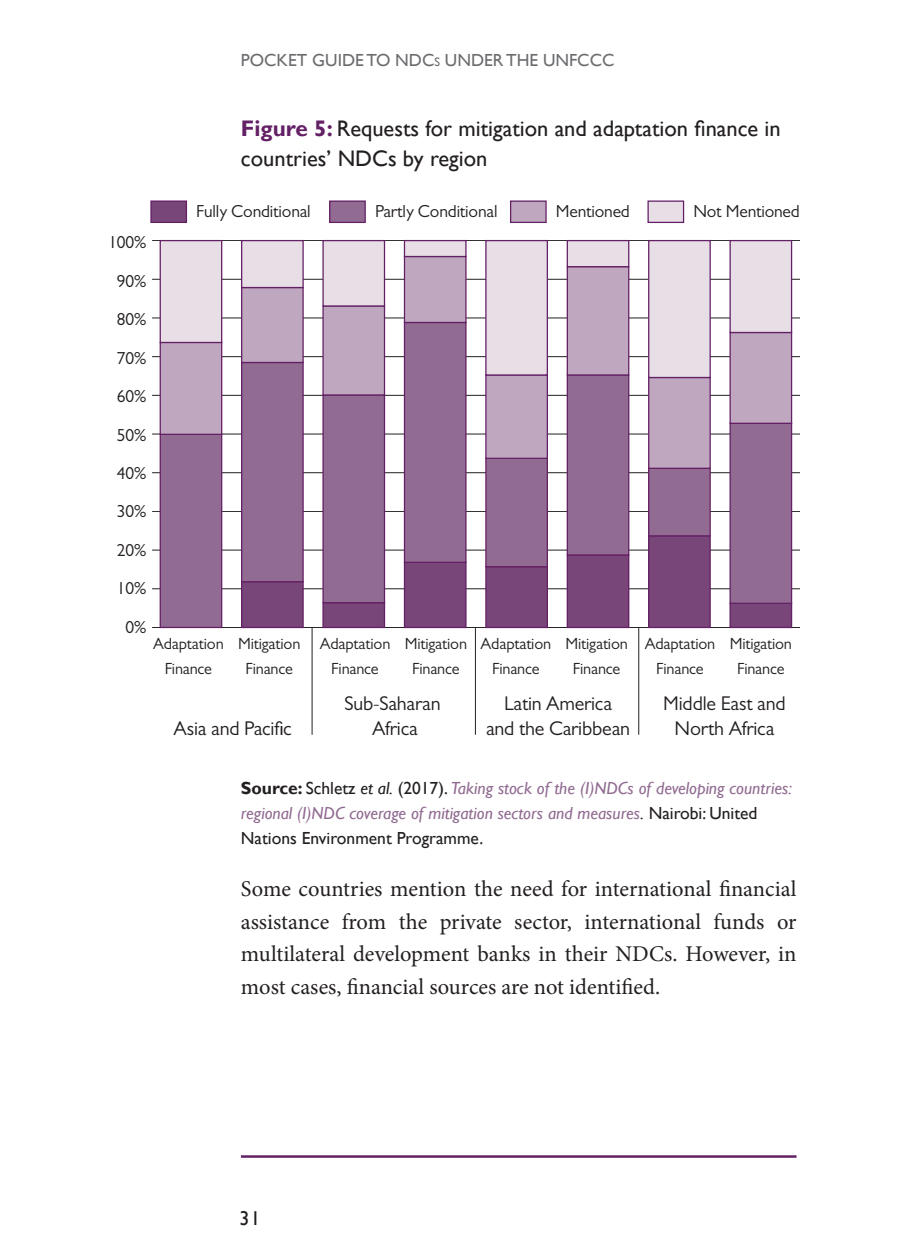
<style>
.page{position:relative;width:900px;height:1260px;background:#fff}
.page>*{position:absolute;margin:0;border:0;box-sizing:border-box;transform-origin:0 0}
.t1{font:22.5px/32.5px "Minion Pro";color:#231f20;text-align:justify}
.t2{font:22.5px/30px "Gill Sans";color:#231f20}
.t3{font:20px/25px "Gill Sans MT Pro";letter-spacing:-.01em;color:#231f20;text-align:center}
.t4{font:20px "Gill Sans";color:#231f20}
.t5{font:italic 17.5px/25px "Gill Sans";color:#916b91}
.t6{font:17.5px/38.5px "Gill Sans MT Pro";letter-spacing:-.01em;color:#231f20;text-align:right}
.t7{font:17.5px "Gill Sans";color:#6c6d70}
.t8{font:16.25px/25px "Gill Sans MT Pro";letter-spacing:-.01em;color:#231f20;text-align:center}
.s1{font-size:12.25px}
.s2{font-weight:700;color:#642065}
.s3{font-weight:700;font-style:normal;color:#231f20}
.s4{font-style:normal;color:#231f20}
.s5{color:#231f20}
</style>
<div class="page">
<hr style="left:241px;top:1155px;width:556px;height:3px;background:#642065">
<hr style="left:152px;top:240px;width:647px;height:1px;background:#231f20">
<hr style="left:152px;top:279px;width:647px;height:1px;background:#231f20">
<hr style="left:152px;top:318px;width:647px;height:1px;background:#231f20">
<hr style="left:152px;top:356px;width:647px;height:1px;background:#231f20">
<hr style="left:152px;top:395px;width:647px;height:1px;background:#231f20">
<hr style="left:152px;top:434px;width:647px;height:1px;background:#231f20">
<hr style="left:152px;top:472px;width:647px;height:1px;background:#231f20">
<hr style="left:152px;top:511px;width:647px;height:1px;background:#231f20">
<hr style="left:152px;top:550px;width:647px;height:1px;background:#231f20">
<hr style="left:152px;top:588px;width:647px;height:1px;background:#231f20">
<hr style="left:152px;top:627px;width:647px;height:1px;background:#231f20">
<div style="left:160px;top:434px;width:62px;height:193px;background:#916b91"></div>
<div style="left:160px;top:434px;width:62px;height:194px;border:1px solid #642065"></div>
<div style="left:242px;top:582px;width:61px;height:45px;background:#794679"></div>
<div style="left:241px;top:581px;width:63px;height:47px;border:1px solid #642065"></div>
<div style="left:323px;top:603px;width:62px;height:24px;background:#794679"></div>
<div style="left:322px;top:602px;width:63px;height:26px;border:1px solid #642065"></div>
<div style="left:404px;top:562px;width:62px;height:65px;background:#794679"></div>
<div style="left:404px;top:562px;width:63px;height:66px;border:1px solid #642065"></div>
<div style="left:730px;top:603px;width:62px;height:24px;background:#794679"></div>
<div style="left:730px;top:603px;width:62px;height:25px;border:1px solid #642065"></div>
<div style="left:649px;top:536px;width:61px;height:91px;background:#794679"></div>
<div style="left:648px;top:535px;width:63px;height:93px;border:1px solid #642065"></div>
<div style="left:567px;top:555px;width:62px;height:72px;background:#794679"></div>
<div style="left:567px;top:554px;width:62px;height:74px;border:1px solid #642065"></div>
<div style="left:486px;top:567px;width:61px;height:60px;background:#794679"></div>
<div style="left:485px;top:566px;width:63px;height:62px;border:1px solid #642065"></div>
<div style="left:242px;top:362px;width:61px;height:220px;background:#916b91"></div>
<div style="left:241px;top:362px;width:63px;height:220px;border:1px solid #642065"></div>
<div style="left:323px;top:395px;width:62px;height:208px;background:#916b91"></div>
<div style="left:322px;top:394px;width:63px;height:209px;border:1px solid #642065"></div>
<div style="left:404px;top:322px;width:62px;height:240px;background:#916b91"></div>
<div style="left:404px;top:322px;width:63px;height:241px;border:1px solid #642065"></div>
<div style="left:730px;top:423px;width:62px;height:180px;background:#916b91"></div>
<div style="left:730px;top:423px;width:62px;height:181px;border:1px solid #642065"></div>
<div style="left:649px;top:468px;width:61px;height:68px;background:#916b91"></div>
<div style="left:648px;top:468px;width:63px;height:68px;border:1px solid #642065"></div>
<div style="left:567px;top:375px;width:62px;height:180px;background:#916b91"></div>
<div style="left:567px;top:374px;width:62px;height:182px;border:1px solid #642065"></div>
<div style="left:486px;top:458px;width:61px;height:109px;background:#916b91"></div>
<div style="left:485px;top:458px;width:63px;height:109px;border:1px solid #642065"></div>
<div style="left:160px;top:342px;width:62px;height:92px;background:#bfa8bf"></div>
<div style="left:160px;top:342px;width:62px;height:93px;border:1px solid #642065"></div>
<div style="left:242px;top:288px;width:61px;height:74px;background:#bfa8bf"></div>
<div style="left:241px;top:287px;width:63px;height:76px;border:1px solid #642065"></div>
<div style="left:323px;top:306px;width:62px;height:89px;background:#bfa8bf"></div>
<div style="left:322px;top:305px;width:63px;height:91px;border:1px solid #642065"></div>
<div style="left:404px;top:257px;width:62px;height:65px;background:#bfa8bf"></div>
<div style="left:404px;top:256px;width:63px;height:67px;border:1px solid #642065"></div>
<div style="left:730px;top:333px;width:62px;height:90px;background:#bfa8bf"></div>
<div style="left:730px;top:332px;width:62px;height:92px;border:1px solid #642065"></div>
<div style="left:649px;top:378px;width:61px;height:90px;background:#bfa8bf"></div>
<div style="left:648px;top:377px;width:63px;height:92px;border:1px solid #642065"></div>
<div style="left:567px;top:267px;width:62px;height:108px;background:#bfa8bf"></div>
<div style="left:567px;top:266px;width:62px;height:110px;border:1px solid #642065"></div>
<div style="left:486px;top:375px;width:61px;height:83px;background:#bfa8bf"></div>
<div style="left:485px;top:374px;width:63px;height:85px;border:1px solid #642065"></div>
<div style="left:160px;top:241px;width:62px;height:101px;background:#e7dee6"></div>
<div style="left:160px;top:240px;width:62px;height:103px;border:1px solid #642065"></div>
<div style="left:242px;top:241px;width:61px;height:47px;background:#e7dee6"></div>
<div style="left:241px;top:240px;width:63px;height:48px;border:1px solid #642065"></div>
<div style="left:323px;top:241px;width:62px;height:65px;background:#e7dee6"></div>
<div style="left:322px;top:240px;width:63px;height:67px;border:1px solid #642065"></div>
<div style="left:404px;top:241px;width:62px;height:16px;background:#e7dee6"></div>
<div style="left:404px;top:240px;width:63px;height:17px;border:1px solid #642065"></div>
<div style="left:730px;top:241px;width:62px;height:92px;background:#e7dee6"></div>
<div style="left:730px;top:240px;width:62px;height:93px;border:1px solid #642065"></div>
<div style="left:649px;top:241px;width:61px;height:137px;background:#e7dee6"></div>
<div style="left:648px;top:240px;width:63px;height:138px;border:1px solid #642065"></div>
<div style="left:567px;top:241px;width:62px;height:26px;background:#e7dee6"></div>
<div style="left:567px;top:240px;width:62px;height:27px;border:1px solid #642065"></div>
<div style="left:486px;top:241px;width:61px;height:134px;background:#e7dee6"></div>
<div style="left:485px;top:240px;width:63px;height:136px;border:1px solid #642065"></div>
<div style="left:151px;top:201px;width:35px;height:21px;background:#794679"></div>
<div style="left:150px;top:201px;width:37px;height:22px;border:1px solid #642065"></div>
<div style="left:330px;top:201px;width:35px;height:21px;background:#916b91"></div>
<div style="left:329px;top:201px;width:37px;height:22px;border:1px solid #642065"></div>
<div style="left:511px;top:201px;width:35px;height:21px;background:#bfa8bf"></div>
<div style="left:510px;top:201px;width:37px;height:22px;border:1px solid #642065"></div>
<div style="left:648px;top:201px;width:36px;height:21px;background:#e7dee6"></div>
<div style="left:647px;top:201px;width:37px;height:22px;border:1px solid #642065"></div>
<hr style="left:312px;top:628px;width:1px;height:107px;background:#231f20">
<hr style="left:475px;top:628px;width:1px;height:107px;background:#231f20">
<hr style="left:638px;top:628px;width:1px;height:107px;background:#231f20">
<p class="t7" style="left:241px;top:50px;width:375px">POCKET GUIDE TO NDC<span class="s1">s</span> UNDER THE UNFCCC</p>
<p class="t2" style="left:241px;top:114px;width:541px"><span class="s2">Figure 5:</span> Requests for mitigation and adaptation finance in countries’ NDCs by region</p>
<p class="t6" style="left:108px;top:223px;width:39px">100%<br>90%<br>80%<br>70%<br>60%<br>50%<br>40%<br>30%<br>20%<br>10%<br>0%</p>
<p class="t6" style="left:196px;top:192px;width:116px">Fully Conditional</p>
<p class="t6" style="left:375px;top:192px;width:124px">Partly Conditional</p>
<p class="t6" style="left:556px;top:192px;width:76px">Mentioned</p>
<p class="t6" style="left:693px;top:192px;width:108px">Not Mentioned</p>
<p class="t8" style="left:153px;top:631px;width:72px">Adaptation<br>Finance</p>
<p class="t8" style="left:238px;top:631px;width:64px">Mitigation<br>Finance</p>
<p class="t8" style="left:320px;top:631px;width:72px">Adaptation<br>Finance</p>
<p class="t8" style="left:405px;top:631px;width:64px">Mitigation<br>Finance</p>
<p class="t8" style="left:481px;top:631px;width:72px">Adaptation<br>Finance</p>
<p class="t8" style="left:566px;top:631px;width:64px">Mitigation<br>Finance</p>
<p class="t8" style="left:645px;top:631px;width:72px">Adaptation<br>Finance</p>
<p class="t8" style="left:730px;top:631px;width:64px">Mitigation<br>Finance</p>
<p class="t3" style="left:174px;top:716px;width:120px">Asia and Pacific</p>
<p class="t3" style="left:345px;top:691px;width:98px">Sub-Saharan<br>Africa</p>
<p class="t3" style="left:486px;top:691px;width:146px">Latin America<br>and the Caribbean</p>
<p class="t3" style="left:663px;top:691px;width:124px">Middle East and<br>North Africa</p>
<p class="t5" style="left:241px;top:776px;width:552px"><span class="s3">Source:</span> <span class="s4">Schletz</span> <span class="s5">et al.</span> <span class="s4">(2017).</span> Taking stock of the (I)NDCs of developing countries: regional (I)NDC coverage of mitigation sectors and measures<span class="s5">.</span> <span class="s4">Nairobi: United<br>Nations Environment Programme.</span></p>
<p class="t1" style="left:241px;top:873px;width:557px">Some countries mention the need for international financial assistance from the private sector, international funds or multilateral development banks in their NDCs. However, in most cases, financial sources are not identified.</p>
<p class="t4" style="left:239px;top:1206px;width:23px">31</p>
</div>
